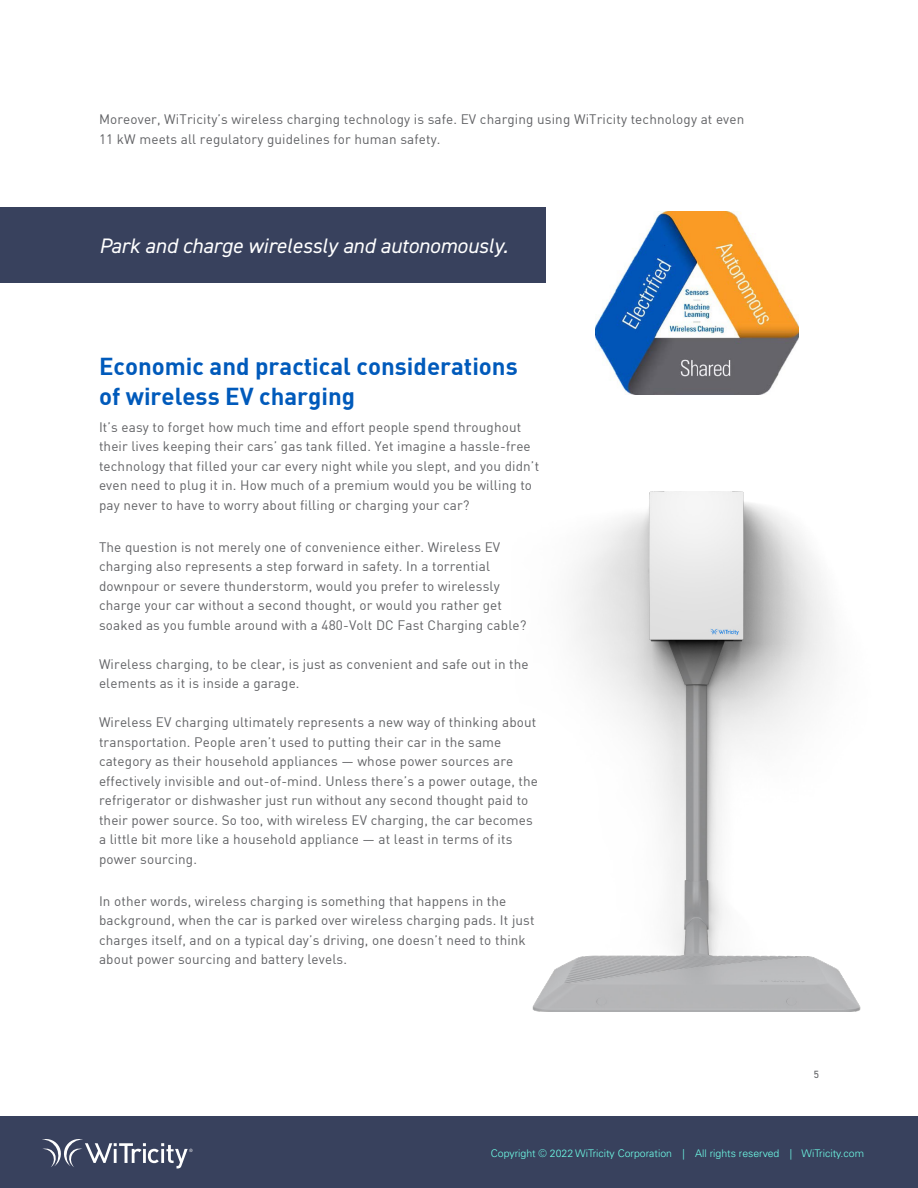
<style>
.page{position:relative;width:918px;height:1188px;background:#fff}
.page>*{position:absolute;margin:0;border:0;box-sizing:border-box;transform-origin:0 0}
.t1{font:24px/30px "DIN Bold";color:#005abb}
.t2{font:italic 21px "DIN2014";color:#fff}
.t3{font:13.5px/19.5px "DIN";letter-spacing:.01em;color:#616265}
.t4{font:300 10.5px "Univers LT Pro 45";color:#6fffe9}
.t5{font:10.5px "DIN2014";color:#616265}
</style>
<div class="page">
<div style="left:0;top:1116px;width:918px;height:72px;background:#38415d"></div>
<div style="left:0;top:207px;width:545px;height:76px;background:#38415d"></div>
<img style="left:532px;top:491px;width:329px;height:521px">
<img style="left:595px;top:212px;width:204px;height:182px">
<svg style="left:42px;top:1139px;width:151px;height:29px"></svg>
<p class="t3" style="left:99px;top:109px;width:647px">Moreover, WiTricity’s wireless charging technology is safe. EV charging using WiTricity technology at even<br>11 kW meets all regulatory guidelines for human safety.</p>
<h2 class="t2" style="left:99px;top:233px;width:411px">Park and charge wirelessly and autonomously.</h2>
<h1 class="t1" style="left:99px;top:350px;width:420px">Economic and practical considerations of wireless EV charging</h1>
<p class="t3" style="left:99px;top:417px;width:442px">It’s easy to forget how much time and effort people spend throughout their lives keeping their cars’ gas tank filled. Yet imagine a hassle-free technology that filled your car every night while you slept, and you didn’t even need to plug it in. How much of a premium would you be willing to pay never to have to worry about filling or charging your car?</p>
<p class="t3" style="left:99px;top:537px;width:429px">The question is not merely one of convenience either. Wireless EV charging also represents a step forward in safety. In a torrential downpour or severe thunderstorm, would you prefer to wirelessly charge your car without a second thought, or would you rather get soaked as you fumble around with a 480-Volt DC Fast Charging cable?</p>
<p class="t3" style="left:99px;top:654px;width:431px">Wireless charging, to be clear, is just as convenient and safe out in the elements as it is inside a garage.</p>
<p class="t3" style="left:99px;top:712px;width:441px">Wireless EV charging ultimately represents a new way of thinking about transportation. People aren’t used to putting their car in the same category as their household appliances — whose power sources are effectively invisible and out-of-mind. Unless there’s a power outage, the refrigerator or dishwasher just run without any second thought paid to their power source. So too, with wireless EV charging, the car becomes a little bit more like a household appliance — at least in terms of its power sourcing.</p>
<p class="t3" style="left:99px;top:891px;width:437px">In other words, wireless charging is something that happens in the background, when the car is parked over wireless charging pads. It just charges itself, and on a typical day’s driving, one doesn’t need to think about power sourcing and battery levels.</p>
<p class="t5" style="left:814px;top:1068px;width:7px">5</p>
<p class="t4" style="left:491px;top:1147px;width:375px">Copyright © 2022 WiTricity Corporation | All rights reserved | WiTricity.com</p>
</div>
